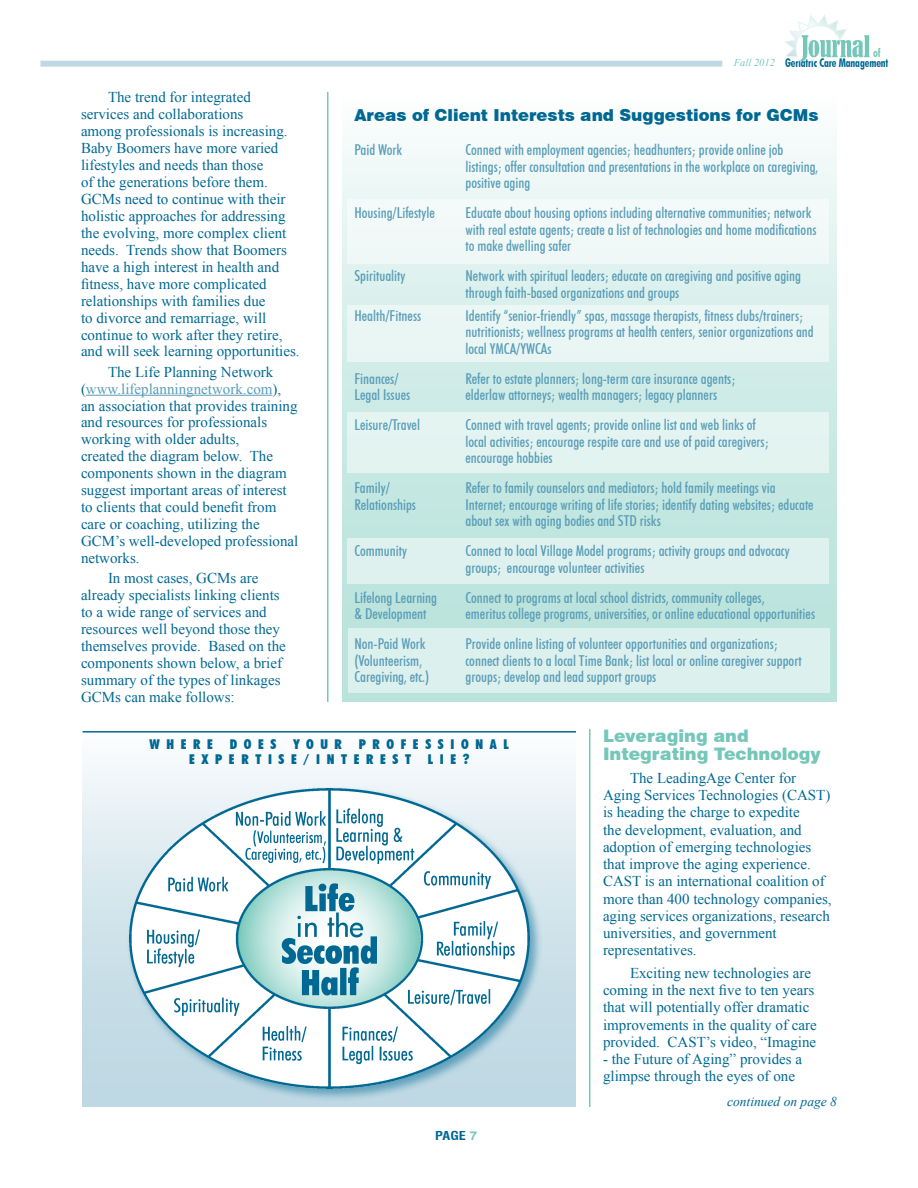
<style>
.page{position:relative;width:918px;height:1188px;background:#fff}
.page>*{position:absolute;margin:0;border:0;box-sizing:border-box;transform-origin:0 0}
.t1{font:900 17.25px/18px "Swiss 721 BT";color:#75c7b9}
.t2{font:900 16.5px "Swiss 721 BT";color:#006892}
.t3{font:500 condensed 15px/16.5px "Futura BT";color:#599db8}
.t4{font:15px/17px "Times New Roman";color:#006892}
.t5{font:900 condensed 13.5px/15px "Futura BT";letter-spacing:.495em;color:#006892;text-align:center}
.t6{font:italic 13.5px "Times New Roman";color:#006892}
.t7{font:700 condensed 12px/10.1px "Futura BT";letter-spacing:-.01em;color:#006892;scale:.9 1}
.t8{font:700 condensed 12px "Swiss 721 BT";color:#006892;scale:1.2 1}
.s1{color:#599db8}
.s2{color:#75c7b9}
.s3{font-family:"Times New Roman";font-weight:400;font-style:italic;font-stretch:normal;font-size:10.5px;color:#75c7b9}
.s4{font-family:"Arial";font-stretch:normal;color:#75c7b9}
</style>
<div class="page">
<div style="left:40px;top:61px;width:682px;height:6px;background:#bfd9e4"></div>
<svg style="left:785px;top:14px;width:62px;height:47px"></svg>
<img style="left:800px;top:35px;width:70px;height:25px">
<div style="left:83px;top:729px;width:493px;height:378px;background:linear-gradient(to bottom,#f6fafb,#b6d4e0)"></div>
<div style="left:126px;top:786px;width:417px;height:317px;background:#006892;opacity:.5"></div>
<div style="left:342px;top:92px;width:495px;height:610px;background:linear-gradient(to bottom,#f6fbfb,#b2e0d8)"></div>
<div style="left:347px;top:199px;width:481px;height:65px;background:#f1f9f8"></div>
<div style="left:347px;top:306px;width:481px;height:56px;background:#eaf6f4"></div>
<div style="left:347px;top:412px;width:481px;height:60px;background:#e3f3f1"></div>
<div style="left:347px;top:538px;width:481px;height:45px;background:#def1ee"></div>
<div style="left:348px;top:629px;width:482px;height:64px;background:#dcf0ed"></div>
<hr style="left:327px;top:92px;width:1px;height:610px;background:#75c7b9">
<hr style="left:589px;top:729px;width:1px;height:378px;background:#75c7b9">
<hr style="left:86px;top:395px;width:186px;height:1px;background:#599db8">
<hr style="left:83px;top:731px;width:493px;height:2px;background:#006892">
<img style="left:129px;top:788px;width:400px;height:301px">
<p class="t4" style="left:81px;top:88px;width:220px;text-indent:27px">The trend for integrated services and collaborations<br>among professionals is increasing.<br>Baby Boomers have more varied lifestyles and needs than those<br>of the generations before them.<br>GCMs need to continue with their holistic approaches for addressing the evolving, more complex client needs. Trends show that Boomers have a high interest in health and fitness, have more complicated relationships with families due<br>to divorce and remarriage, will continue to work after they retire, and will seek learning opportunities.</p>
<p class="t4" style="left:81px;top:363px;width:219px;text-indent:27px">The Life Planning Network (<span class="s1">www.lifeplanningnetwork.com</span>), an association that provides training and resources for professionals working with older adults,<br>created the diagram below. The components shown in the diagram suggest important areas of interest to clients that could benefit from care or coaching, utilizing the<br>GCM’s well-developed professional networks.</p>
<p class="t4" style="left:81px;top:570px;width:206px;text-indent:27px">In most cases, GCMs are already specialists linking clients to a wide range of services and resources well beyond those they themselves provide. Based on the components shown below, a brief summary of the types of linkages<br>GCMs can make follows:</p>
<p class="t7" style="left:734px;top:47px;width:173px;text-indent:139px"><span class="s2">of<br></span><span class="s3">Fall 2012</span> Geriatric Care Management</p>
<p class="t2" style="left:354px;top:105px;width:466px">Areas of Client Interests and Suggestions for GCMs</p>
<p class="t3" style="left:354px;top:141px;width:49px">Paid Work</p>
<p class="t3" style="left:465px;top:141px;width:354px">Connect with employment agencies; headhunters; provide online job listings; offer consultation and presentations in the workplace on caregiving, positive aging</p>
<p class="t3" style="left:354px;top:204px;width:82px">Housing/Lifestyle</p>
<p class="t3" style="left:465px;top:204px;width:352px">Educate about housing options including alternative communities; network with real estate agents; create a list of technologies and home modifications to make dwelling safer</p>
<p class="t3" style="left:354px;top:267px;width:53px">Spirituality</p>
<p class="t3" style="left:465px;top:267px;width:337px">Network with spiritual leaders; educate on caregiving and positive aging through faith-based organizations and groups</p>
<p class="t3" style="left:354px;top:307px;width:68px">Health/Fitness</p>
<p class="t3" style="left:465px;top:307px;width:350px">Identify “senior-friendly” spas, massage therapists, fitness clubs/trainers; nutritionists; wellness programs at health centers, senior organizations and local YMCA/YWCAs</p>
<p class="t3" style="left:354px;top:370px;width:46px">Finances/</p>
<p class="t3" style="left:465px;top:370px;width:271px">Refer to estate planners; long-term care insurance agents;</p>
<p class="t3" style="left:354px;top:387px;width:57px">Legal Issues</p>
<p class="t3" style="left:465px;top:387px;width:253px">elderlaw attorneys; wealth managers; legacy planners</p>
<p class="t3" style="left:354px;top:417px;width:67px">Leisure/Travel</p>
<p class="t3" style="left:465px;top:417px;width:305px">Connect with travel agents; provide online list and web links of local activities; encourage respite care and use of paid caregivers; encourage hobbies</p>
<p class="t3" style="left:354px;top:480px;width:37px">Family/</p>
<p class="t3" style="left:465px;top:480px;width:312px">Refer to family counselors and mediators; hold family meetings via</p>
<p class="t3" style="left:354px;top:496px;width:63px">Relationships</p>
<p class="t3" style="left:465px;top:496px;width:350px">Internet; encourage writing of life stories; identify dating websites; educate about sex with aging bodies and STD risks</p>
<p class="t3" style="left:354px;top:543px;width:54px">Community</p>
<p class="t3" style="left:465px;top:543px;width:326px">Connect to local Village Model programs; activity groups and advocacy groups; encourage volunteer activities</p>
<p class="t3" style="left:354px;top:589px;width:84px">Lifelong Learning</p>
<p class="t3" style="left:465px;top:589px;width:301px">Connect to programs at local school districts, community colleges,</p>
<p class="t3" style="left:354px;top:606px;width:74px">&amp; Development</p>
<p class="t3" style="left:465px;top:606px;width:351px">emeritus college programs, universities, or online educational opportunities</p>
<p class="t3" style="left:354px;top:636px;width:73px">Non-Paid Work</p>
<p class="t3" style="left:465px;top:636px;width:314px">Provide online listing of volunteer opportunities and organizations;</p>
<p class="t3" style="left:354px;top:652px;width:69px">(Volunteerism,</p>
<p class="t3" style="left:465px;top:652px;width:338px">connect clients to a local Time Bank; list local or online caregiver support</p>
<p class="t3" style="left:354px;top:669px;width:76px">Caregiving, etc.)</p>
<p class="t3" style="left:465px;top:669px;width:192px">groups; develop and lead support groups</p>
<p class="t5" style="left:150px;top:736px;width:361px">WHERE DOES YOUR PROFESSIONAL<br>EXPERTISE/INTEREST LIE?</p>
<p class="t8" style="left:435px;top:1128px;width:37px">page <span class="s4">7</span></p>
<p class="t1" style="left:603px;top:727px;width:219px">Leveraging and<br>Integrating Technology</p>
<p class="t4" style="left:603px;top:769px;width:230px;text-indent:27px">The LeadingAge Center for Aging Services Technologies (CAST) is heading the charge to expedite<br>the development, evaluation, and adoption of emerging technologies that improve the aging experience.<br>CAST is an international coalition of more than 400 technology companies, aging services organizations, research universities, and government representatives.</p>
<p class="t4" style="left:603px;top:964px;width:215px;text-indent:27px">Exciting new technologies are coming in the next five to ten years that will potentially offer dramatic improvements in the quality of care provided. CAST’s video, “Imagine</p>
<p class="t4" style="left:603px;top:1050px;width:201px">- the Future of Aging” provides a glimpse through the eyes of one</p>
<p class="t6" style="left:727px;top:1092px;width:111px">continued on page 8</p>
</div>
